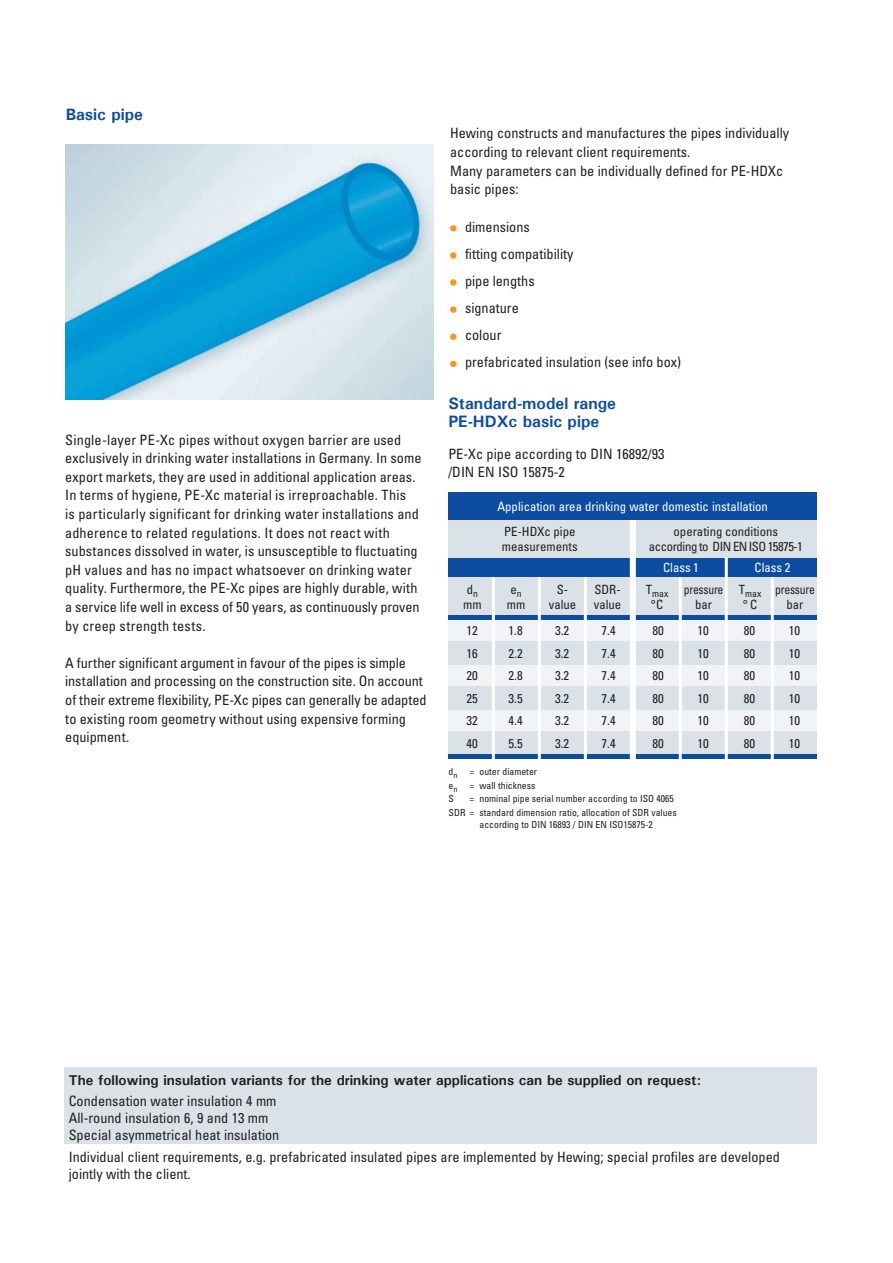
<style>
.page{position:relative;width:893px;height:1263px;background:#fff}
.page>*{position:absolute;margin:0;border:0;box-sizing:border-box;transform-origin:0 0}
.t1{font:700 16.5px/18.6px "Univers";color:#0d4da1}
.t2{font:condensed 14.25px/18.6px "Univers";color:#231f20}
.t3{font:700 14.25px "Univers";color:#231f20}
.t4{font:condensed 12.75px "Univers";color:#231f20}
.t5{font:condensed 12.75px "Univers";color:#fff}
.t6{font:condensed 12.75px "Univers";letter-spacing:-.035em;color:#231f20}
.t7{font:condensed 12.75px "Univers";letter-spacing:-.02em;color:#231f20}
.t8{font:condensed 9.75px/13.8px "Univers";color:#231f20}
</style>
<div class="page">
<img style="left:66px;top:144px;width:367px;height:255px">
<div style="left:64px;top:1067px;width:752px;height:77px;background:#dae2e7"></div>
<svg style="left:450px;top:225px;width:6px;height:6px"></svg>
<div style="left:450px;top:252px;width:6px;height:7px;background:#f7971d;border-radius:50%"></div>
<div style="left:450px;top:279px;width:6px;height:7px;background:#f7971d;border-radius:50%"></div>
<div style="left:450px;top:306px;width:6px;height:7px;background:#f7971d;border-radius:50%"></div>
<svg style="left:450px;top:334px;width:6px;height:6px"></svg>
<svg style="left:450px;top:361px;width:6px;height:6px"></svg>
<div style="left:448px;top:617px;width:369px;height:135px;background:#f0f4f6"></div>
<div style="left:448px;top:513px;width:369px;height:104px;background:#dae2e7"></div>
<div style="left:448px;top:641px;width:369px;height:23px;background:#dae2e7"></div>
<div style="left:448px;top:686px;width:369px;height:23px;background:#dae2e7"></div>
<div style="left:448px;top:731px;width:369px;height:23px;background:#dae2e7"></div>
<div style="left:448px;top:615px;width:369px;height:5px;background:#0d4da1"></div>
<div style="left:448px;top:754px;width:369px;height:5px;background:#0d4da1"></div>
<div style="left:448px;top:558px;width:369px;height:19px;background:#0d4da1"></div>
<div style="left:630px;top:513px;width:6px;height:250px;background:#fff"></div>
<hr style="left:584px;top:577px;width:3px;height:187px;background:#fff">
<hr style="left:538px;top:577px;width:3px;height:187px;background:#fff">
<hr style="left:492px;top:577px;width:3px;height:185px;background:#fff">
<div style="left:448px;top:492px;width:369px;height:28px;background:#0d4da1"></div>
<hr style="left:679px;top:577px;width:3px;height:186px;background:#fff">
<hr style="left:725px;top:558px;width:3px;height:205px;background:#fff">
<hr style="left:771px;top:577px;width:3px;height:187px;background:#fff">
<p class="t1" style="left:66px;top:105px;width:79px">Basic pipe</p>
<p class="t2" style="left:65px;top:432px;width:358px">Single-layer PE-Xc pipes without oxygen barrier are used exclusively in drinking water installations in Germany. In some export markets, they are used in additional application areas.<br>In terms of hygiene, PE-Xc material is irreproachable. This<br>is particularly significant for drinking water installations and adherence to related regulations. It does not react with substances dissolved in water, is unsusceptible to fluctuating pH values and has no impact whatsoever on drinking water quality. Furthermore, the PE-Xc pipes are highly durable, with a service life well in excess of 50 years, as continuously proven by creep strength tests.</p>
<p class="t2" style="left:65px;top:655px;width:363px">A further significant argument in favour of the pipes is simple installation and processing on the construction site. On account of their extreme flexibility, PE-Xc pipes can generally be adapted to existing room geometry without using expensive forming equipment.</p>
<p class="t2" style="left:450px;top:125px;width:341px">Hewing constructs and manufactures the pipes individually according to relevant client requirements.<br>Many parameters can be individually defined for PE-HDXc basic pipes:</p>
<p class="t2" style="left:465px;top:214px;width:218px;line-height:27.2px">dimensions<br>fitting compatibility<br>pipe lengths<br>signature<br>colour<br>prefabricated insulation (see info box)</p>
<p class="t1" style="left:448px;top:393px;width:169px">Standard-model range<br>PE-HDXc basic pipe</p>
<p class="t2" style="left:448px;top:445px;width:218px">PE-Xc pipe according to DIN 16892/93 /DIN EN ISO 15875-2</p>
<p class="t5" style="left:497px;top:501px;width:272px">Application area drinking water domestic installation</p>
<p class="t4" style="left:504px;top:527px;width:73px">PE-HDXc pipe</p>
<p class="t4" style="left:674px;top:527px;width:106px">operating conditions</p>
<p class="t4" style="left:502px;top:542px;width:77px">measurements</p>
<p class="t6" style="left:649px;top:542px;width:156px">according to DIN EN ISO 15875-1</p>
<p class="t5" style="left:663px;top:562px;width:37px">Class 1</p>
<p class="t5" style="left:755px;top:562px;width:37px">Class 2</p>
<p class="t4" style="left:467px;top:585px;width:13px">d<sub>n</sub></p>
<p class="t4" style="left:510px;top:585px;width:13px">e<sub>n</sub></p>
<p class="t4" style="left:557px;top:585px;width:13px">S-</p>
<p class="t4" style="left:594px;top:585px;width:28px">SDR-</p>
<p class="t7" style="left:646px;top:585px;width:171px">T<sub>max</sub> pressure T<sub>max</sub> pressure</p>
<p class="t4" style="left:463px;top:600px;width:20px">mm</p>
<p class="t4" style="left:507px;top:600px;width:20px">mm</p>
<p class="t4" style="left:549px;top:600px;width:29px">value</p>
<p class="t4" style="left:594px;top:600px;width:29px">value</p>
<p class="t4" style="left:651px;top:600px;width:14px">°C</p>
<p class="t4" style="left:695px;top:600px;width:18px">bar</p>
<p class="t4" style="left:743px;top:600px;width:16px">° C</p>
<p class="t4" style="left:786px;top:600px;width:18px">bar</p>
<p class="t4" style="left:466px;top:626px;width:13px">12</p>
<p class="t4" style="left:508px;top:626px;width:16px">1.8</p>
<p class="t4" style="left:555px;top:626px;width:16px">3.2</p>
<p class="t4" style="left:601px;top:626px;width:16px">7.4</p>
<p class="t4" style="left:652px;top:626px;width:13px">80</p>
<p class="t4" style="left:697px;top:626px;width:13px">10</p>
<p class="t4" style="left:744px;top:626px;width:13px">80</p>
<p class="t4" style="left:789px;top:626px;width:13px">10</p>
<p class="t4" style="left:466px;top:648px;width:13px">16</p>
<p class="t4" style="left:508px;top:648px;width:16px">2.2</p>
<p class="t4" style="left:555px;top:648px;width:16px">3.2</p>
<p class="t4" style="left:601px;top:648px;width:16px">7.4</p>
<p class="t4" style="left:652px;top:648px;width:13px">80</p>
<p class="t4" style="left:697px;top:648px;width:13px">10</p>
<p class="t4" style="left:744px;top:648px;width:13px">80</p>
<p class="t4" style="left:789px;top:648px;width:13px">10</p>
<p class="t4" style="left:466px;top:671px;width:13px">20</p>
<p class="t4" style="left:508px;top:671px;width:16px">2.8</p>
<p class="t4" style="left:555px;top:671px;width:16px">3.2</p>
<p class="t4" style="left:601px;top:671px;width:16px">7.4</p>
<p class="t4" style="left:652px;top:671px;width:13px">80</p>
<p class="t4" style="left:697px;top:671px;width:13px">10</p>
<p class="t4" style="left:744px;top:671px;width:13px">80</p>
<p class="t4" style="left:789px;top:671px;width:13px">10</p>
<p class="t4" style="left:466px;top:694px;width:13px">25</p>
<p class="t4" style="left:508px;top:694px;width:16px">3.5</p>
<p class="t4" style="left:555px;top:694px;width:16px">3.2</p>
<p class="t4" style="left:601px;top:694px;width:16px">7.4</p>
<p class="t4" style="left:652px;top:694px;width:13px">80</p>
<p class="t4" style="left:697px;top:694px;width:13px">10</p>
<p class="t4" style="left:744px;top:694px;width:13px">80</p>
<p class="t4" style="left:789px;top:694px;width:13px">10</p>
<p class="t4" style="left:466px;top:716px;width:13px">32</p>
<p class="t4" style="left:508px;top:716px;width:16px">4.4</p>
<p class="t4" style="left:555px;top:716px;width:16px">3.2</p>
<p class="t4" style="left:601px;top:716px;width:16px">7.4</p>
<p class="t4" style="left:652px;top:716px;width:13px">80</p>
<p class="t4" style="left:697px;top:716px;width:13px">10</p>
<p class="t4" style="left:744px;top:716px;width:13px">80</p>
<p class="t4" style="left:789px;top:716px;width:13px">10</p>
<p class="t4" style="left:466px;top:739px;width:13px">40</p>
<p class="t4" style="left:508px;top:739px;width:16px">5.5</p>
<p class="t4" style="left:555px;top:739px;width:16px">3.2</p>
<p class="t4" style="left:601px;top:739px;width:16px">7.4</p>
<p class="t4" style="left:652px;top:739px;width:13px">80</p>
<p class="t4" style="left:697px;top:739px;width:13px">10</p>
<p class="t4" style="left:744px;top:739px;width:13px">80</p>
<p class="t4" style="left:789px;top:739px;width:13px">10</p>
<p class="t8" style="left:449px;top:765px;width:90px">d<sub>n</sub> = outer diameter e<sub>n</sub> = wall thickness<br>S</p>
<p class="t8" style="left:449px;top:793px;width:230px;text-indent:21px">= nominal pipe serial number according to ISO 4065<br>SDR = standard dimension ratio, allocation of SDR values</p>
<p class="t8" style="left:479px;top:818px;width:175px">according to DIN 16893 / DIN EN ISO15875-2</p>
<p class="t3" style="left:69px;top:1071px;width:634px">The following insulation variants for the drinking water applications can be supplied on request:</p>
<p class="t2" style="left:69px;top:1094px;width:212px;line-height:17.1px">Condensation water insulation 4 mm<br>All-round insulation 6, 9 and 13 mm<br>Special asymmetrical heat insulation</p>
<p class="t2" style="left:69px;top:1149px;width:713px;line-height:17.1px">Individual client requirements, e.g. prefabricated insulated pipes are implemented by Hewing; special profiles are developed jointly with the client.</p>
</div>
